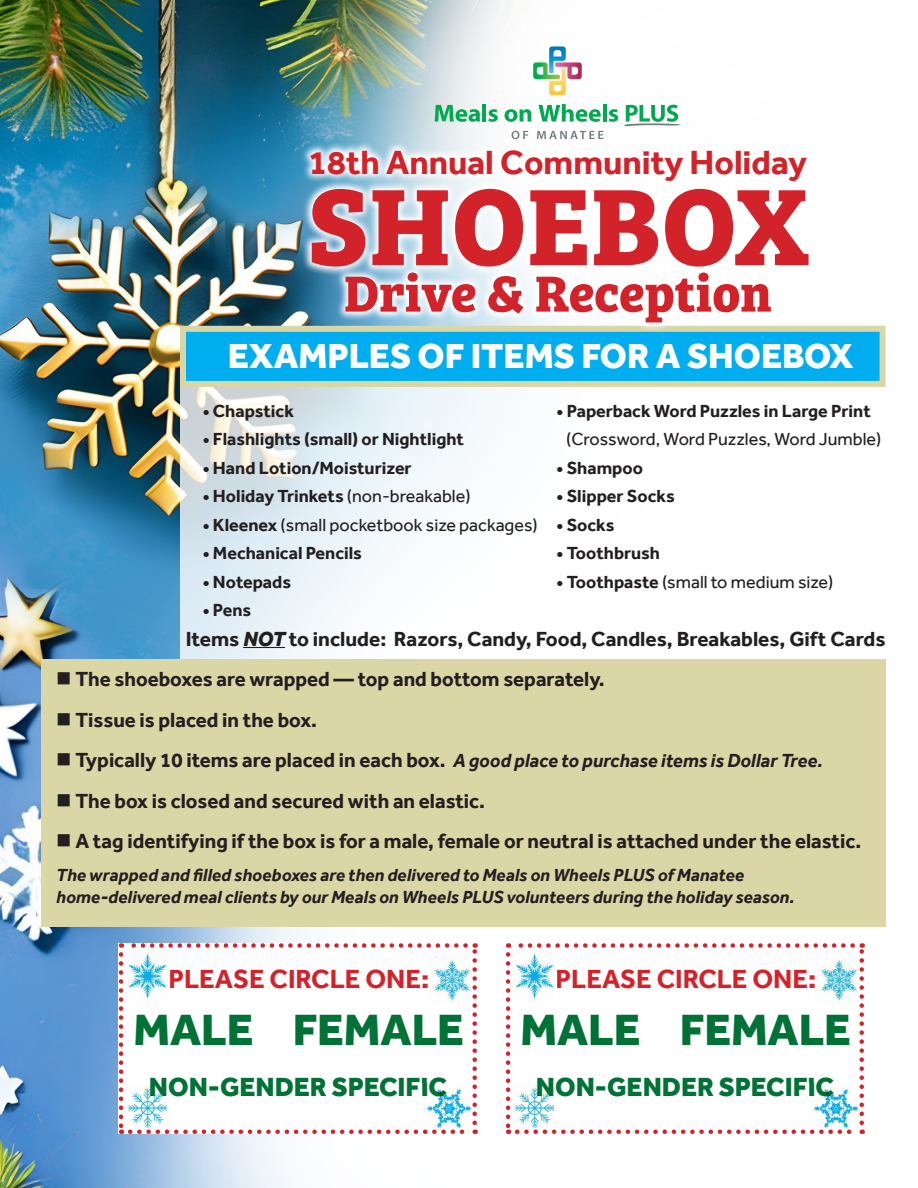
<style>
.page{position:relative;width:918px;height:1188px;background:#fff}
.page>*{position:absolute;margin:0;border:0;box-sizing:border-box;transform-origin:0 0}
.t1{font:700 112.5px "Bree Serif";color:#d2232a}
.t2{font:700 52.5px "Bree Serif";color:#d2232a}
.t3{font:800 45px "Effra";color:#007236}
.t4{font:800 35.7px "Effra";color:#fff}
.t5{font:700 34.5px "Effra";color:#d2232a}
.t6{font:800 27px "Effra";color:#007236}
.t7{font:700 27px "Effra";color:#d2232a}
.t8{font:700 21px "Effra";color:#231f20}
.t9{font:italic 700 19.5px "Effra";color:#231f20}
.t10{font:700 18px "Effra";color:#231f20}
.t11{font:italic 700 18px/21.6px "Effra";color:#231f20}
.t12{font:18px "Effra";color:#231f20}
.s1{font-weight:400}
.s2{font-weight:700}
.s3{font-weight:800;font-style:italic}
.s4{font-style:normal;font-size:21px}
</style>
<div class="page">
<img style="left:0;top:0;width:886px;height:1188px">
<svg style="left:180px;top:387px;width:706px;height:272px"></svg>
<div style="left:180px;top:326px;width:706px;height:61px;background:#00aeef;border:6px solid #dbd6a6"></div>
<div style="left:41px;top:659px;width:845px;height:268px;background:#dbd6a6"></div>
<hr style="left:243px;top:647px;width:42px;height:1px;background:#231f20">
<svg style="left:301px;top:140px;width:517px;height:192px"></svg>
<svg style="left:512px;top:131px;width:16px;height:8px"></svg>
<svg style="left:537px;top:131px;width:66px;height:8px"></svg>
<svg style="left:533px;top:46px;width:49px;height:49px"></svg>
<svg style="left:435px;top:105px;width:45px;height:17px"></svg>
<hr style="left:482px;top:104px;width:4px;height:18px;background:#00a94f">
<svg style="left:488px;top:109px;width:10px;height:13px"></svg>
<svg style="left:505px;top:109px;width:26px;height:13px"></svg>
<svg style="left:538px;top:104px;width:63px;height:18px"></svg>
<hr style="left:603px;top:104px;width:4px;height:18px;background:#00a94f">
<svg style="left:609px;top:109px;width:9px;height:13px"></svg>
<svg style="left:624px;top:105px;width:57px;height:21px"></svg>
<div style="left:119px;top:943px;width:358px;height:191px;background:#fff"></div>
<svg style="left:119px;top:954px;width:4px;height:180px"></svg>
<svg style="left:130px;top:1130px;width:346px;height:4px"></svg>
<svg style="left:472px;top:943px;width:5px;height:180px"></svg>
<svg style="left:121px;top:943px;width:345px;height:5px"></svg>
<img style="left:127px;top:953px;width:41px;height:47px">
<img style="left:126px;top:1086px;width:42px;height:46px">
<img style="left:433px;top:959px;width:39px;height:42px">
<img style="left:423px;top:1088px;width:49px;height:46px">
<div style="left:506px;top:943px;width:358px;height:191px;background:#fff"></div>
<svg style="left:506px;top:954px;width:4px;height:180px"></svg>
<svg style="left:517px;top:1130px;width:346px;height:4px"></svg>
<svg style="left:860px;top:943px;width:4px;height:180px"></svg>
<svg style="left:508px;top:943px;width:345px;height:5px"></svg>
<img style="left:514px;top:953px;width:41px;height:47px">
<img style="left:513px;top:1086px;width:42px;height:46px">
<img style="left:820px;top:959px;width:39px;height:42px">
<img style="left:810px;top:1088px;width:49px;height:46px">
<p class="t5" style="left:308px;top:142px;width:500px">18th Annual Community Holiday</p>
<p class="t1" style="left:307px;top:138px;width:503px">SHOEBOX</p>
<p class="t2" style="left:344px;top:252px;width:429px">Drive &amp; Reception</p>
<p class="t4" style="left:228px;top:335px;width:627px">EXAMPLES OF ITEMS FOR A SHOEBOX</p>
<p class="t10" style="left:203px;top:400px;width:93px">• Chapstick</p>
<p class="t10" style="left:203px;top:428px;width:263px">• Flashlights (small) or Nightlight</p>
<p class="t10" style="left:203px;top:457px;width:210px">• Hand Lotion/Moisturizer</p>
<p class="t10" style="left:203px;top:485px;width:269px">• Holiday Trinkets <span class="s1">(non-breakable)</span></p>
<p class="t12" style="left:203px;top:514px;width:337px"><span class="s2">• Kleenex</span> (small pocketbook size packages)</p>
<p class="t10" style="left:203px;top:542px;width:161px">• Mechanical Pencils</p>
<p class="t10" style="left:203px;top:571px;width:90px">• Notepads</p>
<p class="t10" style="left:203px;top:599px;width:50px">• Pens</p>
<p class="t10" style="left:556px;top:400px;width:316px">• Paperback Word Puzzles in Large Print</p>
<p class="t12" style="left:566px;top:428px;width:317px">(Crossword, Word Puzzles, Word Jumble)</p>
<p class="t10" style="left:556px;top:457px;width:88px">• Shampoo</p>
<p class="t10" style="left:556px;top:485px;width:120px">• Slipper Socks</p>
<p class="t10" style="left:556px;top:514px;width:60px">• Socks</p>
<p class="t10" style="left:556px;top:542px;width:105px">• Toothbrush</p>
<p class="t12" style="left:556px;top:571px;width:278px"><span class="s2">• Toothpaste</span> (small to medium size)</p>
<p class="t8" style="left:186px;top:626px;width:701px">Items <span class="s3">NOT</span> to include: Razors, Candy, Food, Candles, Breakables, Gift Cards</p>
<p class="t8" style="left:56px;top:666px;width:550px">■ The shoeboxes are wrapped — top and bottom separately.</p>
<p class="t8" style="left:56px;top:707px;width:262px">■ Tissue is placed in the box.</p>
<p class="t9" style="left:56px;top:749px;width:768px">■ <span class="s4">Typically 10 items are placed in each box.</span> A good place to purchase items is Dollar Tree.</p>
<p class="t8" style="left:56px;top:788px;width:430px">■ The box is closed and secured with an elastic.</p>
<p class="t8" style="left:56px;top:828px;width:807px">■ A tag identifying if the box is for a male, female or neutral is attached under the elastic.</p>
<p class="t11" style="left:56px;top:864px;width:740px">The wrapped and filled shoeboxes are then delivered to Meals on Wheels PLUS of Manatee home-delivered meal clients by our Meals on Wheels PLUS volunteers during the holiday season.</p>
<p class="t7" style="left:169px;top:963px;width:262px">PLEASE CIRCLE ONE:</p>
<p class="t7" style="left:556px;top:963px;width:262px">PLEASE CIRCLE ONE:</p>
<p class="t3" style="left:133px;top:1003px;width:121px">MALE</p>
<p class="t3" style="left:293px;top:1003px;width:173px">FEMALE</p>
<p class="t3" style="left:520px;top:1003px;width:121px">MALE</p>
<p class="t3" style="left:680px;top:1003px;width:173px">FEMALE</p>
<p class="t6" style="left:149px;top:1070px;width:299px">NON-GENDER SPECIFIC</p>
<p class="t6" style="left:536px;top:1070px;width:299px">NON-GENDER SPECIFIC</p>
</div>
